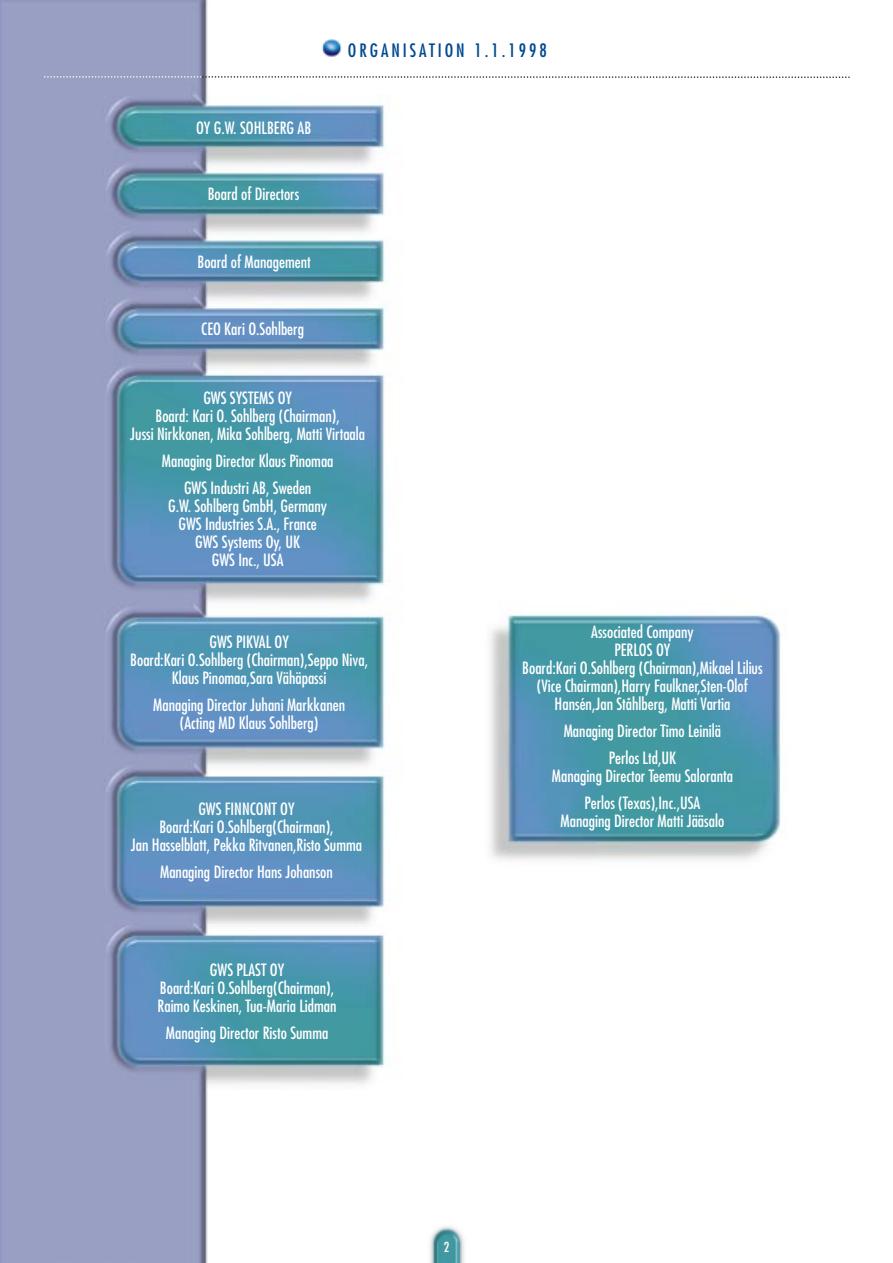
<style>
.page{position:relative;width:893px;height:1263px;background:#fff}
.page>*{position:absolute;margin:0;border:0;box-sizing:border-box;transform-origin:0 0}
.t1{font:condensed 18px "Futura";letter-spacing:.165em;color:#01498e}
.t2{font:condensed 16.5px/18px "Futura";color:#fff;text-align:center}
.t3{font:condensed 13.5px "Futura";color:#fff}
</style>
<div class="page">
<img style="left:0;top:0;width:781px;height:1263px">
<svg style="left:43px;top:76px;width:807px;height:2px"></svg>
<img style="left:427px;top:1222px;width:40px;height:41px">
<img style="left:320px;top:40px;width:22px;height:20px">
<p class="t2" style="left:196px;top:120px;width:117px">OY G.W. SOHLBERG AB</p>
<p class="t2" style="left:208px;top:187px;width:93px">Board of Directors</p>
<p class="t2" style="left:197px;top:254px;width:115px">Board of Management</p>
<p class="t2" style="left:201px;top:321px;width:104px">CEO Kari O.Sohlberg</p>
<p class="t1" style="left:348px;top:43px;width:200px">ORGANISATION 1.1.1998</p>
<p class="t2" style="left:130px;top:390px;width:236px">GWS SYSTEMS OY<br>Board: Kari O. Sohlberg (Chairman),<br>Jussi Nirkkonen, Mika Sohlberg, Matti Virtaala</p>
<p class="t2" style="left:162px;top:449px;width:173px;line-height:27px">Managing Director Klaus Pinomaa<br>GWS Industri AB, Sweden</p>
<p class="t2" style="left:168px;top:498px;width:160px">G.W. Sohlberg GmbH, Germany<br>GWS Industries S.A., France<br>GWS Systems Oy, UK<br>GWS Inc., USA</p>
<p class="t2" style="left:130px;top:634px;width:239px">GWS PIKVAL OY<br>Board:Kari O.Sohlberg (Chairman),Seppo Niva,<br>Klaus Pinomaa,Sara Vähäpassi</p>
<p class="t2" style="left:153px;top:697px;width:193px">Managing Director Juhani Markkanen (Acting MD Klaus Sohlberg)</p>
<p class="t2" style="left:131px;top:801px;width:233px">GWS FINNCONT OY<br>Board:Kari O.Sohlberg(Chairman),<br>Jan Hasselblatt, Pekka Ritvanen,Risto Summa</p>
<p class="t2" style="left:160px;top:864px;width:174px">Managing Director Hans Johanson</p>
<p class="t2" style="left:157px;top:962px;width:180px">GWS PLAST OY<br>Board:Kari O.Sohlberg(Chairman),<br>Raimo Keskinen, Tua-Maria Lidman</p>
<p class="t2" style="left:166px;top:1025px;width:164px">Managing Director Risto Summa</p>
<p class="t2" style="left:522px;top:625px;width:242px">Associated Company<br>PERLOS OY<br>Board:Kari O.Sohlberg (Chairman),Mikael Lilius (Vice Chairman),Harry Faulkner,Sten-Olof<br>Hansén,Jan Ståhlberg, Matti Vartia</p>
<p class="t2" style="left:563px;top:719px;width:159px;line-height:27px">Managing Director Timo Leinilä<br>Perlos Ltd,UK</p>
<p class="t2" style="left:552px;top:764px;width:183px;line-height:27px">Managing Director Teemu Saloranta<br>Perlos (Texas),Inc.,USA</p>
<p class="t2" style="left:560px;top:814px;width:165px">Managing Director Matti Jääsalo</p>
<p class="t3" style="left:444px;top:1241px;width:7px">2</p>
</div>
